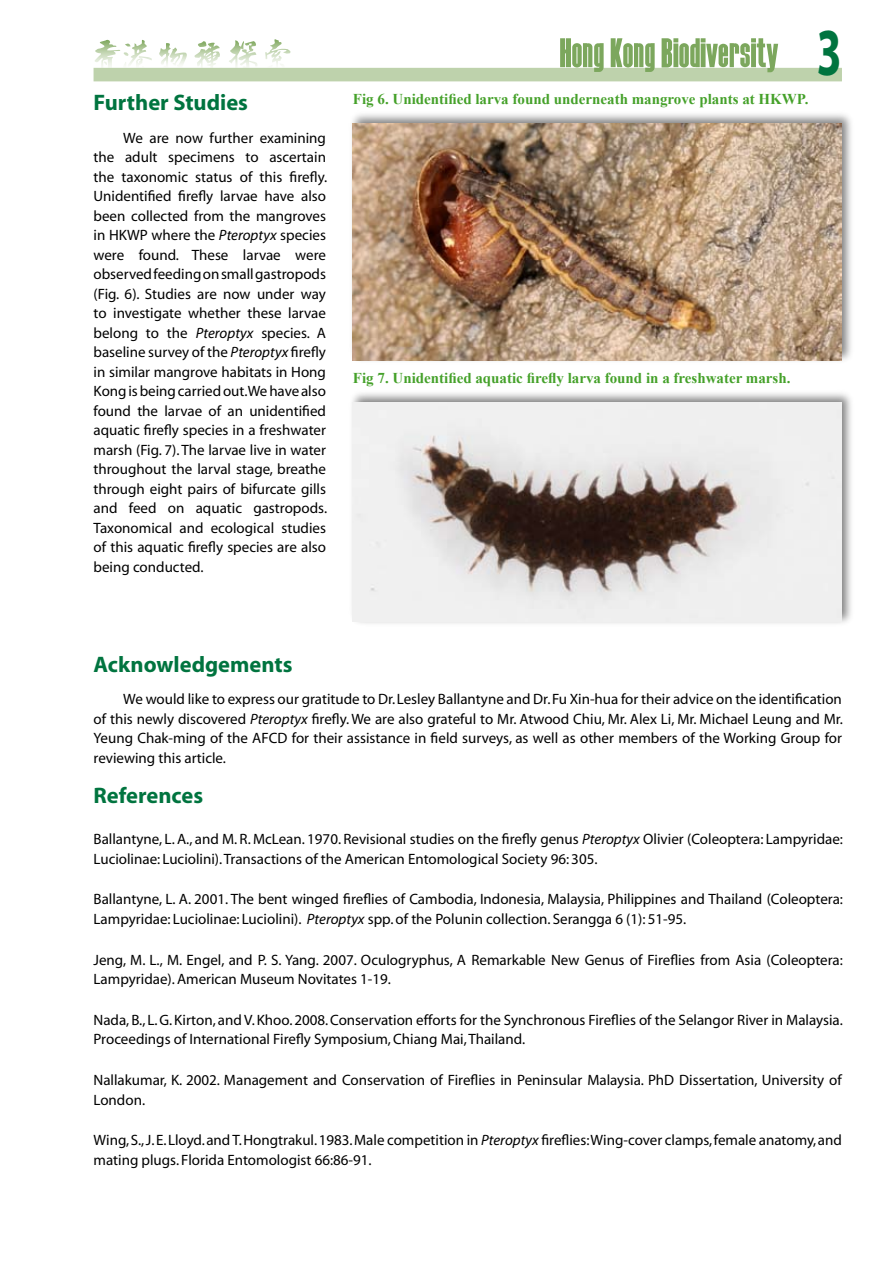
<style>
.page{position:relative;width:893px;height:1263px;background:#fff}
.page>*{position:absolute;margin:0;border:0;box-sizing:border-box;transform-origin:0 0}
.t1{font:700 22.5px "Myriad";color:#00743f}
.t2{font:15px/19.5px "Myriad";color:#000}
.t3{font:700 15px "Times New Roman";color:#45a12a}
.s1{font-style:italic}
</style>
<div class="page">
<svg style="left:94px;top:40px;width:58px;height:28px"></svg>
<svg style="left:159px;top:43px;width:28px;height:25px"></svg>
<svg style="left:194px;top:41px;width:28px;height:27px"></svg>
<svg style="left:229px;top:40px;width:29px;height:28px"></svg>
<svg style="left:265px;top:39px;width:26px;height:29px"></svg>
<div style="left:94px;top:69px;width:747px;height:12px;background:#bed2ac"></div>
<div style="left:94px;top:68px;width:748px;height:13px;border:2px solid #bed2ac"></div>
<svg style="left:560px;top:38px;width:44px;height:34px"></svg>
<svg style="left:611px;top:38px;width:44px;height:34px"></svg>
<svg style="left:662px;top:38px;width:116px;height:34px"></svg>
<div style="left:348px;top:110px;width:508px;height:255px;background:#000;opacity:.5"></div>
<img style="left:353px;top:123px;width:489px;height:237px">
<div style="left:348px;top:390px;width:508px;height:237px;background:#000;opacity:.5"></div>
<img style="left:353px;top:403px;width:489px;height:219px">
<svg style="left:819px;top:67px;width:20px;height:4px"></svg>
<p class="t1" style="left:94px;top:91px;width:156px">Further Studies</p>
<p class="t2" style="left:94px;top:129px;width:235px;text-align:justify;text-indent:30px">We are now further examining the adult specimens to ascertain the taxonomic status of this firefly.<br>Unidentified firefly larvae have also been collected from the mangroves in HKWP where the <span class="s1">Pteroptyx</span> species were found. These larvae were observed feeding on small gastropods (Fig. 6). Studies are now under way to investigate whether these larvae belong to the <span class="s1">Pteroptyx</span> species. A baseline survey of the <span class="s1">Pteroptyx</span> firefly in similar mangrove habitats in Hong Kong is being carried out.We have also found the larvae of an unidentified aquatic firefly species in a freshwater marsh (Fig. 7). The larvae live in water throughout the larval stage, breathe through eight pairs of bifurcate gills and feed on aquatic gastropods.<br>Taxonomical and ecological studies of this aquatic firefly species are also being conducted.</p>
<p class="t3" style="left:353px;top:88px;width:457px">Fig 6. Unidentified larva found underneath mangrove plants at HKWP.</p>
<p class="t3" style="left:353px;top:367px;width:439px">Fig 7. Unidentified aquatic firefly larva found in a freshwater marsh.</p>
<p class="t1" style="left:94px;top:653px;width:200px">Acknowledgements</p>
<p class="t2" style="left:94px;top:690px;width:751px;text-align:justify;text-indent:30px">We would like to express our gratitude to Dr. Lesley Ballantyne and Dr. Fu Xin-hua for their advice on the identification of this newly discovered <span class="s1">Pteroptyx</span> firefly. We are also grateful to Mr. Atwood Chiu, Mr. Alex Li, Mr. Michael Leung and Mr.<br>Yeung Chak-ming of the AFCD for their assistance in field surveys, as well as other members of the Working Group for reviewing this article.</p>
<p class="t1" style="left:94px;top:784px;width:111px">References</p>
<p class="t2" style="left:94px;top:830px;width:751px">Ballantyne, L. A., and M. R. McLean. 1970. Revisional studies on the firefly genus <span class="s1">Pteroptyx</span> Olivier (Coleoptera: Lampyridae:<br>Luciolinae: Luciolini). Transactions of the American Entomological Society 96: 305.</p>
<p class="t2" style="left:94px;top:890px;width:751px">Ballantyne, L. A. 2001. The bent winged fireflies of Cambodia, Indonesia, Malaysia, Philippines and Thailand (Coleoptera:<br>Lampyridae: Luciolinae: Luciolini). <span class="s1">Pteroptyx</span> spp. of the Polunin collection. Serangga 6 (1): 51-95.</p>
<p class="t2" style="left:94px;top:950px;width:751px">Jeng, M. L., M. Engel, and P. S. Yang. 2007. Oculogryphus, A Remarkable New Genus of Fireflies from Asia (Coleoptera:<br>Lampyridae). American Museum Novitates 1-19.</p>
<p class="t2" style="left:94px;top:1011px;width:751px">Nada, B., L. G. Kirton, and V. Khoo. 2008. Conservation efforts for the Synchronous Fireflies of the Selangor River in Malaysia.<br>Proceedings of International Firefly Symposium, Chiang Mai, Thailand.</p>
<p class="t2" style="left:94px;top:1071px;width:750px">Nallakumar, K. 2002. Management and Conservation of Fireflies in Peninsular Malaysia. PhD Dissertation, University of<br>London.</p>
<p class="t2" style="left:94px;top:1131px;width:750px">Wing, S., J. E. Lloyd. and T. Hongtrakul. 1983. Male competition in <span class="s1">Pteroptyx</span> fireflies: Wing-cover clamps, female anatomy, and mating plugs. Florida Entomologist 66:86-91.</p>
</div>
